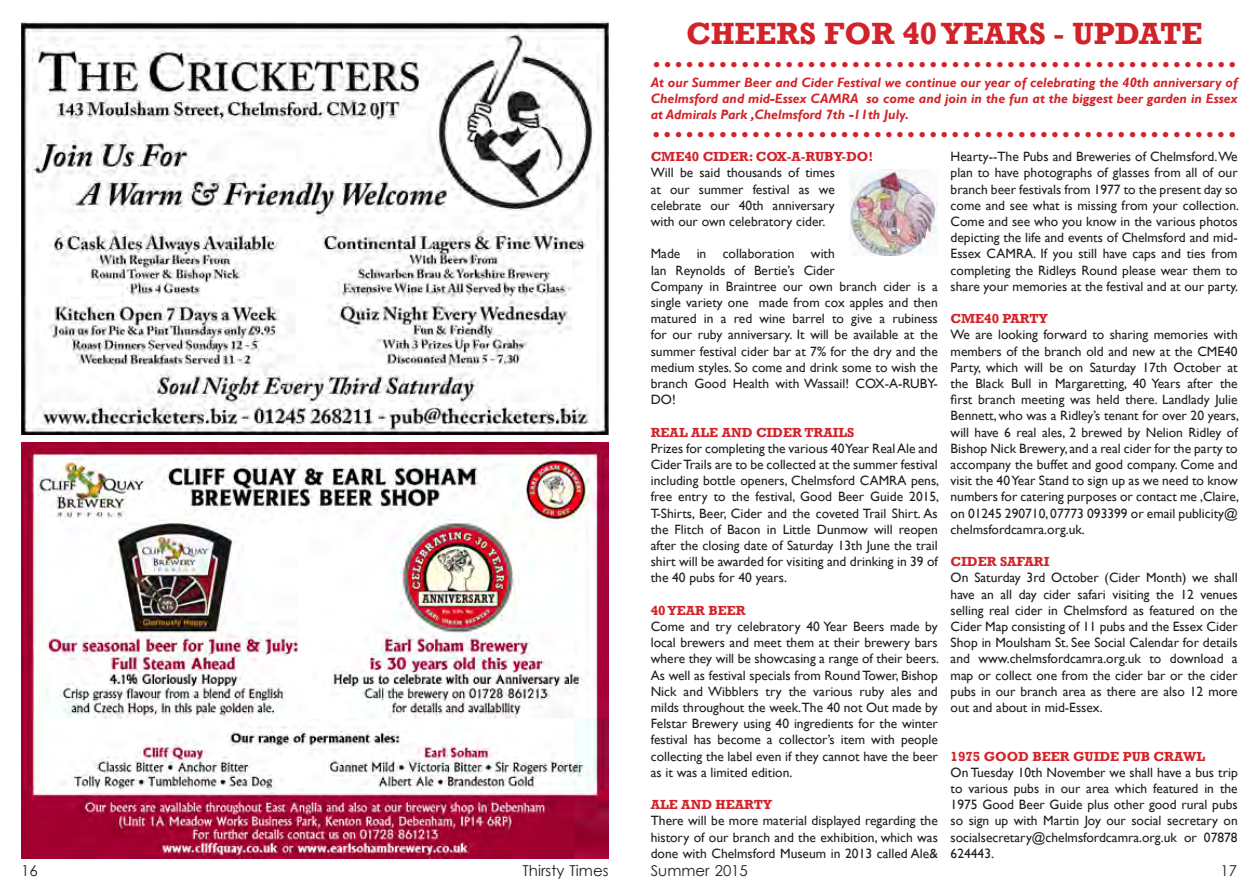
<style>
.page{position:relative;width:1259px;height:893px;background:#fff}
.page>*{position:absolute;margin:0;border:0;box-sizing:border-box;transform-origin:0 0}
.t1{font:700 31.5px "Rockwell";color:#d2232a}
.t2{font:18px "Century Gothic";color:#d2232a}
.t3{font:15px "Century Gothic";color:#231f20}
.t4{font:13.5px/16.2px "Gill Sans";color:#231f20;text-align:justify}
.t5{font:italic 700 13.5px/16.2px "Gill Sans";color:#d2232a;text-align:justify}
.t6{font:700 13.5px "Rockwell";color:#d2232a}
</style>
<div class="page">
<img style="left:849px;top:170px;width:89px;height:86px">
<img style="left:21px;top:22px;width:587px;height:413px">
<img style="left:21px;top:442px;width:587px;height:417px">
<h1 class="t1" style="left:686px;top:14px;width:47px">CHEERS</h1>
<h1 class="t1" style="left:824px;top:14px;width:139px">FOR 40 YEARS</h1>
<h1 class="t1" style="left:1053px;top:14px;width:84px">- UPDATE</h1>
<h2 class="t2" style="left:1238px;top:77px;width:588px;rotate:-180deg">•••••••••••••••••••••••••••••••••••••••••••••••••••••</h2>
<p class="t5" style="left:651px;top:75px;width:588px">At our Summer Beer and Cider Festival we continue our year of celebrating the 40th anniversary of Chelmsford and mid-Essex CAMRA so come and join in the fun at the biggest beer garden in Essex at Admirals Park ,Chelmsford 7th -11th July.</p>
<h2 class="t2" style="left:1237px;top:147px;width:588px;rotate:-180deg">•••••••••••••••••••••••••••••••••••••••••••••••••••••</h2>
<p class="t6" style="left:651px;top:148px;width:73px">CME40 CIDER</p>
<p class="t6" style="left:748px;top:148px;width:126px">: COX-A-RUBY-DO !</p>
<p class="t4" style="left:651px;top:165px;width:186px">Will be said thousands of times at our summer festival as we celebrate our 40th anniversary with our own celebratory cider.</p>
<p class="t4" style="left:651px;top:246px;width:289px;text-align:left">Made in collaboration with<br>Ian Reynolds of Bertie’s Cider<br>Company in Braintree our own branch cider is a single variety one made from cox apples and then matured in a red wine barrel to give a rubiness for our ruby anniversary. It will be available at the summer festival cider bar at 7% for the dry and the medium styles. So come and drink some to wish the branch Good Health with Wassail! COX-A-RUBY-DO!</p>
<p class="t6" style="left:651px;top:424px;width:11px">REAL</p>
<p class="t6" style="left:691px;top:424px;width:10px">ALE</p>
<p class="t6" style="left:721px;top:424px;width:12px">AND</p>
<p class="t6" style="left:756px;top:424px;width:21px">CIDER</p>
<p class="t6" style="left:804px;top:424px;width:10px">TRAILS</p>
<p class="t4" style="left:651px;top:440px;width:290px">Prizes for completing the various 40 Year Real Ale and Cider Trails are to be collected at the summer festival including bottle openers, Chelmsford CAMRA pens, free entry to the festival, Good Beer Guide 2015, T-Shirts, Beer, Cider and the coveted Trail Shirt. As the Flitch of Bacon in Little Dunmow will reopen after the closing date of Saturday 13th June the trail shirt will be awarded for visiting and drinking in 39 of the 40 pubs for 40 years.</p>
<p class="t6" style="left:651px;top:602px;width:28px">40 YEAR</p>
<p class="t6" style="left:708px;top:602px;width:20px">BEER</p>
<p class="t4" style="left:651px;top:619px;width:290px">Come and try celebratory 40 Year Beers made by local brewers and meet them at their brewery bars where they will be showcasing a range of their beers.<br>As well as festival specials from Round Tower, Bishop Nick and Wibblers try the various ruby ales and milds throughout the week.The 40 not Out made by Felstar Brewery using 40 ingredients for the winter festival has become a collector’s item with people collecting the label even if they cannot have the beer as it was a limited edition.</p>
<p class="t6" style="left:651px;top:796px;width:10px">ALE</p>
<p class="t6" style="left:681px;top:796px;width:12px">AND</p>
<p class="t6" style="left:715px;top:796px;width:11px">HEARTY</p>
<p class="t4" style="left:651px;top:813px;width:289px">There will be more material displayed regarding the history of our branch and the exhibition, which was done with Chelmsford Museum in 2013 called Ale&amp;</p>
<p class="t4" style="left:950px;top:149px;width:290px">Hearty--The Pubs and Breweries of Chelmsford. We plan to have photographs of glasses from all of our branch beer festivals from 1977 to the present day so come and see what is missing from your collection.<br>Come and see who you know in the various photos depicting the life and events of Chelmsford and mid-Essex CAMRA. If you still have caps and ties from completing the Ridleys Round please wear them to share your memories at the festival and at our party.</p>
<p class="t6" style="left:950px;top:310px;width:66px">CME40 PARTY</p>
<p class="t4" style="left:950px;top:327px;width:290px">We are looking forward to sharing memories with members of the branch old and new at the CME40<br>Party, which will be on Saturday 17th October at the Black Bull in Margaretting, 40 Years after the first branch meeting was held there. Landlady Julie Bennett, who was a Ridley’s tenant for over 20 years, will have 6 real ales, 2 brewed by Nelion Ridley of Bishop Nick Brewery, and a real cider for the party to accompany the buffet and good company. Come and visit the 40 Year Stand to sign up as we need to know numbers for catering purposes or contact me ,Claire, on 01245 290710, 07773 093399 or email publicity@ chelmsfordcamra.org.uk.</p>
<p class="t6" style="left:950px;top:553px;width:21px">CIDER</p>
<p class="t6" style="left:1000px;top:553px;width:34px">SA FARI</p>
<p class="t4" style="left:950px;top:570px;width:289px">On Saturday 3rd October (Cider Month) we shall have an all day cider safari visiting the 12 venues selling real cider in Chelmsford as featured on the Cider Map consisting of 11 pubs and the Essex Cider Shop in Moulsham St. See Social Calendar for details and www.chelmsfordcamra.org.uk to download a map or collect one from the cider bar or the cider pubs in our branch area as there are also 12 more out and about in mid-Essex.</p>
<p class="t6" style="left:950px;top:748px;width:256px">1975 GOOD BEER GUIDE PUB CRAWL</p>
<p class="t4" style="left:950px;top:764px;width:289px">On Tuesday 10th November we shall have a bus trip to various pubs in our area which featured in the 1975 Good Beer Guide plus other good rural pubs so sign up with Martin Joy our social secretary on socialsecretary@chelmsfordcamra.org.uk or 07878<br>624443.</p>
<p class="t3" style="left:21px;top:860px;width:18px">16</p>
<p class="t3" style="left:522px;top:860px;width:88px">Thirsty Times</p>
<p class="t3" style="left:651px;top:860px;width:99px">Summer 2015</p>
<p class="t3" style="left:1220px;top:860px;width:18px">17</p>
</div>
